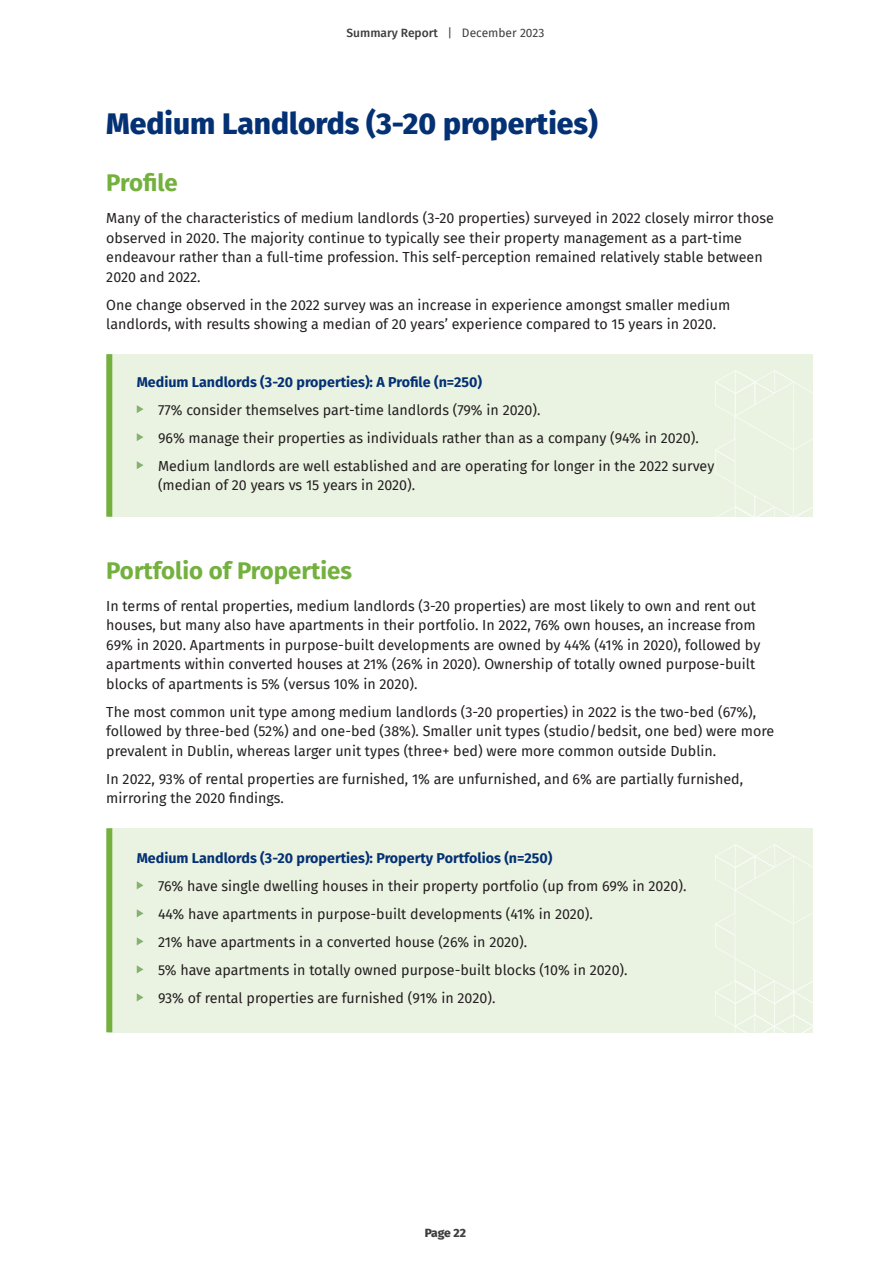
<style>
.page{position:relative;width:893px;height:1263px;background:#fff}
.page>*{position:absolute;margin:0;border:0;box-sizing:border-box;transform-origin:0 0}
.t1{font:800 30px "Fira Sans";color:#043174}
.t2{font:700 24px "Fira Sans";color:#73b03d}
.t3{font:14.25px/19.5px "Fira Sans";color:#231f20}
.t4{font:700 14.25px "Fira Sans";color:#043174}
.t5{font:500 12px "Fira Sans";color:#3e3e3f}
.t6{font:800 12px "Fira Sans";letter-spacing:-.015em;color:#3e3e3f}
.s1{font-weight:400}
</style>
<div class="page">
<div style="left:109px;top:354px;width:704px;height:163px;background:#eaf3e2"></div>
<div style="left:109px;top:828px;width:704px;height:204px;background:#eaf3e2"></div>
<svg style="left:715px;top:370px;width:98px;height:147px"></svg>
<svg style="left:715px;top:844px;width:98px;height:189px"></svg>
<div style="left:106px;top:354px;width:6px;height:163px;background:#73b03d"></div>
<div style="left:106px;top:828px;width:6px;height:204px;background:#73b03d"></div>
<svg style="left:137px;top:405px;width:7px;height:8px"></svg>
<svg style="left:137px;top:433px;width:7px;height:8px"></svg>
<svg style="left:137px;top:461px;width:7px;height:8px"></svg>
<svg style="left:137px;top:881px;width:7px;height:8px"></svg>
<svg style="left:137px;top:909px;width:7px;height:8px"></svg>
<svg style="left:137px;top:937px;width:7px;height:8px"></svg>
<svg style="left:137px;top:965px;width:7px;height:8px"></svg>
<svg style="left:137px;top:993px;width:7px;height:8px"></svg>
<p class="t5" style="left:346px;top:23px;width:199px">Summary Report <span class="s1">| December 2023</span></p>
<h1 class="t1" style="left:106px;top:98px;width:493px">Medium Landlords (3-20 properties)</h1>
<h2 class="t2" style="left:106px;top:163px;width:73px">Profile</h2>
<p class="t3" style="left:106px;top:208px;width:669px">Many of the characteristics of medium landlords (3-20 properties) surveyed in 2022 closely mirror those observed in 2020. The majority continue to typically see their property management as a part-time endeavour rather than a full-time profession. This self-perception remained relatively stable between 2020 and 2022.</p>
<p class="t3" style="left:106px;top:295px;width:625px">One change observed in the 2022 survey was an increase in experience amongst smaller medium landlords, with results showing a median of 20 years’ experience compared to 15 years in 2020.</p>
<p class="t4" style="left:137px;top:370px;width:347px">Medium Landlords (3-20 properties): A Profile (n=250)</p>
<p class="t3" style="left:158px;top:395px;width:558px;line-height:28px">77% consider themselves part-time landlords (79% in 2020).<br>96% manage their properties as individuals rather than as a company (94% in 2020).<br>Medium landlords are well established and are operating for longer in the 2022 survey</p>
<p class="t3" style="left:158px;top:475px;width:259px">(median of 20 years vs 15 years in 2020).</p>
<h2 class="t2" style="left:106px;top:550px;width:247px">Portfolio of Properties</h2>
<p class="t3" style="left:106px;top:596px;width:656px">In terms of rental properties, medium landlords (3-20 properties) are most likely to own and rent out houses, but many also have apartments in their portfolio. In 2022, 76% own houses, an increase from 69% in 2020. Apartments in purpose-built developments are owned by 44% (41% in 2020), followed by apartments within converted houses at 21% (26% in 2020). Ownership of totally owned purpose-built blocks of apartments is 5% (versus 10% in 2020).</p>
<p class="t3" style="left:106px;top:702px;width:669px">The most common unit type among medium landlords (3-20 properties) in 2022 is the two-bed (67%), followed by three-bed (52%) and one-bed (38%). Smaller unit types (studio/bedsit, one bed) were more prevalent in Dublin, whereas larger unit types (three+ bed) were more common outside Dublin.</p>
<p class="t3" style="left:106px;top:769px;width:638px">In 2022, 93% of rental properties are furnished, 1% are unfurnished, and 6% are partially furnished, mirroring the 2020 findings.</p>
<p class="t4" style="left:137px;top:846px;width:417px">Medium Landlords (3-20 properties): Property Portfolios (n=250)</p>
<p class="t3" style="left:158px;top:871px;width:530px;line-height:28px">76% have single dwelling houses in their property portfolio (up from 69% in 2020).<br>44% have apartments in purpose-built developments (41% in 2020).<br>21% have apartments in a converted house (26% in 2020).<br>5% have apartments in totally owned purpose-built blocks (10% in 2020).<br>93% of rental properties are furnished (91% in 2020).</p>
<p class="t6" style="left:425px;top:1222px;width:43px">Page 22</p>
</div>
